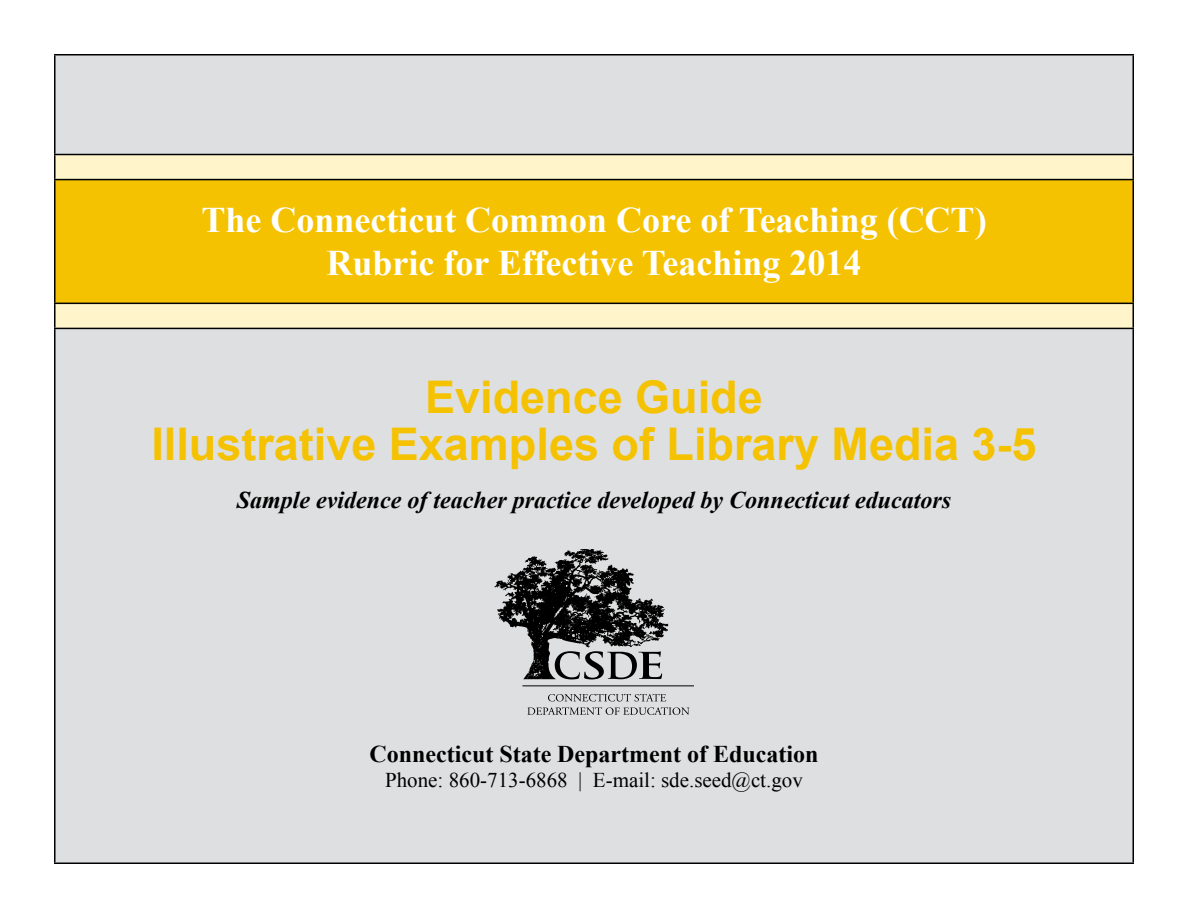
<style>
.page{position:relative;width:1188px;height:918px;background:#fff}
.page>*{position:absolute;margin:0;border:0;box-sizing:border-box;transform-origin:0 0}
.cover_title_2{font:700 45px "Arial";color:#f5c201}
.cover_title_1{font:700 36px/43.2px "Times New Roman";color:#fff;text-align:center}
.cover_title_3{font:italic 700 24px "Times New Roman";color:#000}
.cover_title_5{font:700 24px "Times New Roman";color:#000}
.cover_title_6{font:21px "Times New Roman";color:#000}
</style>
<div class="page">
<div style="left:56px;top:56px;width:1076px;height:806px;background:#dedfe0"></div>
<svg style="left:56px;top:155px;width:1076px;height:173px;background:#faefc6"></svg>
<div style="left:55px;top:180px;width:1078px;height:123px;background:#f5c201"></div>
<hr style="left:54px;top:54px;width:1080px;height:2px;background:#000">
<hr style="left:54px;top:154px;width:1080px;height:1px;background:#000">
<hr style="left:54px;top:179px;width:1080px;height:1px;background:#000">
<hr style="left:54px;top:303px;width:1080px;height:1px;background:#000">
<hr style="left:54px;top:328px;width:1080px;height:1px;background:#000">
<hr style="left:54px;top:862px;width:1080px;height:2px;background:#000">
<hr style="left:54px;top:56px;width:2px;height:98px;background:#000">
<hr style="left:54px;top:155px;width:2px;height:24px;background:#000">
<hr style="left:54px;top:180px;width:2px;height:123px;background:#000">
<hr style="left:54px;top:304px;width:2px;height:24px;background:#000">
<hr style="left:54px;top:329px;width:2px;height:533px;background:#000">
<hr style="left:1132px;top:56px;width:2px;height:98px;background:#000">
<hr style="left:1132px;top:155px;width:2px;height:24px;background:#000">
<hr style="left:1132px;top:180px;width:2px;height:123px;background:#000">
<hr style="left:1132px;top:304px;width:2px;height:24px;background:#000">
<hr style="left:1132px;top:329px;width:2px;height:533px;background:#000">
<svg style="left:527px;top:694px;width:162px;height:21px;background:#bebebf"></svg>
<svg style="left:494px;top:549px;width:174px;height:130px;background:#767677"></svg>
<hr style="left:522px;top:686px;width:172px;height:1px;background:#000">
<p class="cover_title_1" style="left:201px;top:198px;width:787px">The Connecticut Common Core of Teaching (CCT)<br>Rubric for Effective Teaching 2014</p>
<p class="cover_title_2" style="left:425px;top:367px;width:339px">Evidence Guide</p>
<p class="cover_title_2" style="left:151px;top:414px;width:887px">Illustrative Examples of Library Media 3-5</p>
<p class="cover_title_3" style="left:237px;top:484px;width:716px">Sample evidence of teacher practice developed by Connecticut educators</p>
<p class="cover_title_5" style="left:369px;top:738px;width:451px">Connecticut State Department of Education</p>
<p class="cover_title_6" style="left:385px;top:765px;width:419px">Phone: 860-713-6868 | E-mail: sde.seed@ct.gov</p>
</div>
